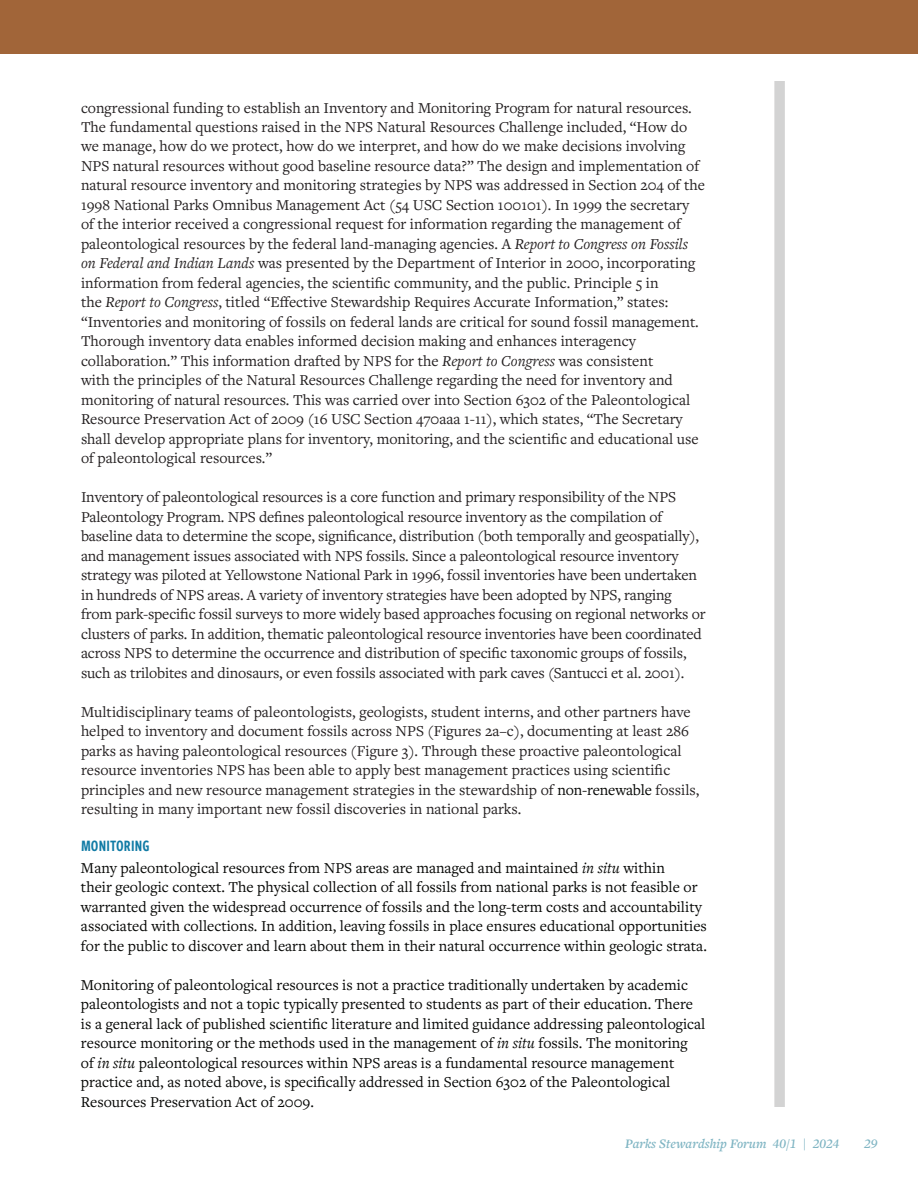
<style>
.page{position:relative;width:918px;height:1188px;background:#fff}
.page>*{position:absolute;margin:0;border:0;box-sizing:border-box;transform-origin:0 0}
.t1{font:16.5px "Freight Sans Cmp Pro Semi";letter-spacing:.01em;color:#117ba5}
.t2{font:15.75px/19.5px "Freight Text Pro";color:#231f20}
.t3{font:15.75px/19.5px "Freight Text Pro";color:#040503}
.t4{font:italic 600 13.5px "Freight Text Pro";color:#80b5c3}
.s1{font-style:italic}
.s2{color:#040503}
</style>
<div class="page">
<div style="left:0;top:0;width:918px;height:54px;background:#a16539"></div>
<div style="left:774px;top:81px;width:11px;height:1026px;background:#d3d3d3"></div>
<p class="t2" style="left:81px;top:97px;width:626px">congressional funding to establish an Inventory and Monitoring Program for natural resources.<br>The fundamental questions raised in the NPS Natural Resources Challenge included, “How do we manage, how do we protect, how do we interpret, and how do we make decisions involving NPS natural resources without good baseline resource data?” The design and implementation of natural resource inventory and monitoring strategies by NPS was addressed in Section 204 of the 1998 National Parks Omnibus Management Act (54 USC Section 100101). In 1999 the secretary of the interior received a congressional request for information regarding the management of paleontological resources by the federal land-managing agencies. A <span class="s1">Report to Congress on Fossils on Federal and Indian Lands</span> was presented by the Department of Interior in 2000, incorporating information from federal agencies, the scientific community, and the public. Principle 5 in<br>the <span class="s1">Report to Congress</span>, titled “Effective Stewardship Requires Accurate Information,” states: “Inventories and monitoring of fossils on federal lands are critical for sound fossil management.<br>Thorough inventory data enables informed decision making and enhances interagency collaboration.” This information drafted by NPS for the <span class="s1">Report to Congress</span> was consistent<br>with the principles of the Natural Resources Challenge regarding the need for inventory and monitoring of natural resources. This was carried over into Section 6302 of the Paleontological Resource Preservation Act of 2009 (16 USC Section 470aaa 1-11), which states, “The Secretary shall develop appropriate plans for inventory, monitoring, and the scientific and educational use of paleontological resources.”</p>
<p class="t2" style="left:81px;top:487px;width:626px">Inventory of paleontological resources is a core function and primary responsibility of the NPS Paleontology Program. NPS defines paleontological resource inventory as the compilation of baseline data to determine the scope, significance, distribution (both temporally and geospatially), and management issues associated with NPS fossils. Since a paleontological resource inventory strategy was piloted at Yellowstone National Park in 1996, fossil inventories have been undertaken in hundreds of NPS areas. A variety of inventory strategies have been adopted by NPS, ranging from park-specific fossil surveys to more widely based approaches focusing on regional networks or clusters of parks. In addition, thematic paleontological resource inventories have been coordinated across NPS to determine the occurrence and distribution of specific taxonomic groups of fossils, such as trilobites and dinosaurs, or even fossils associated with park caves (Santucci et al. 2001).</p>
<p class="t2" style="left:81px;top:702px;width:620px">Multidisciplinary teams of paleontologists, geologists, student interns, and other partners have helped to inventory and document fossils across NPS (Figures 2a–c), documenting at least 286 parks as having paleontological resources (Figure 3). Through these proactive paleontological resource inventories NPS has been able to apply best management practices using scientific principles and new resource management strategies in the stewardship of <span class="s2">non-renewable</span> fossils, resulting in many important new fossil discoveries in national parks.</p>
<p class="t1" style="left:81px;top:835px;width:70px">MONITORING</p>
<p class="t3" style="left:81px;top:858px;width:627px">Many paleontological resources from NPS areas are managed and maintained <span class="s1">in situ</span> within<br>their geologic context. The physical collection of all fossils from national parks is not feasible or warranted given the widespread occurrence of fossils and the long-term costs and accountability associated with collections. In addition, leaving fossils in place ensures educational opportunities for the public to discover and learn about them in their natural occurrence within geologic strata.</p>
<p class="t3" style="left:81px;top:975px;width:626px">Monitoring of paleontological resources is not a practice traditionally undertaken by academic paleontologists and not a topic typically presented to students as part of their education. There is a general lack of published scientific literature and limited guidance addressing paleontological resource monitoring or the methods used in the management of <span class="s1">in situ</span> fossils. The monitoring<br>of <span class="s1">in situ</span> paleontological resources within NPS areas is a fundamental resource management practice and, as noted above, is specifically addressed in Section 6302 of the Paleontological Resources Preservation Act of 2009.</p>
<p class="t4" style="left:625px;top:1134px;width:216px">Parks Stewardship Forum 40/1 | 2024</p>
<p class="t4" style="left:864px;top:1134px;width:15px">29</p>
</div>
